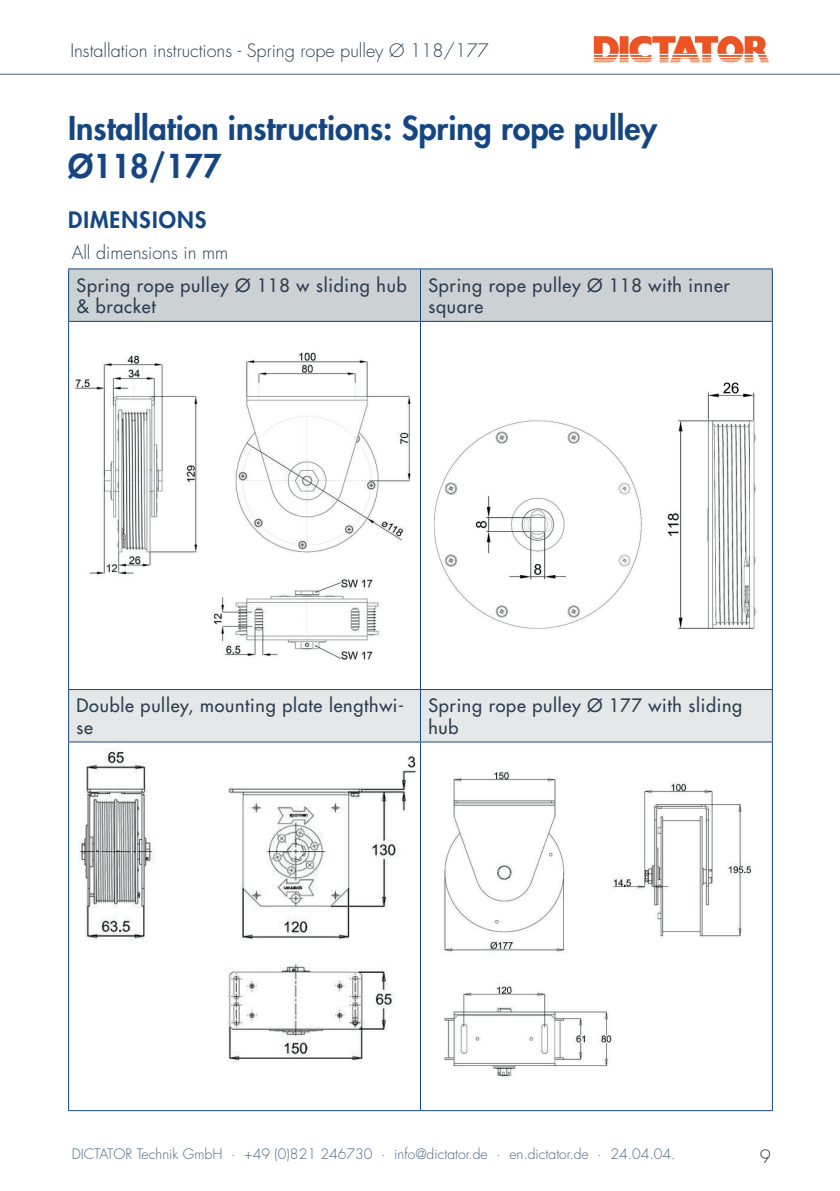
<style>
.page{position:relative;width:840px;height:1191px;background:#fff}
.page>*{position:absolute;margin:0;border:0;box-sizing:border-box;transform-origin:0 0}
.t1{font:800 32px/38.4px "Futura Std";color:#154682}
.t2{font:800 22px "Futura Std";letter-spacing:.05em;color:#154682}
.t3{font:500 18px/21.6px "Futura Std";letter-spacing:.04em;color:#2b3d4e}
.t4{font:300 18px "Futura Std";color:#2b3d4e}
.t5{font:300 14px "Futura Std";color:#4d647e}
</style>
<div class="page">
<img style="left:593px;top:37px;width:176px;height:25px">
<hr style="left:0;top:74px;width:839px;height:1px;background:#4d647e">
<img style="left:69px;top:333px;width:342px;height:352px">
<img style="left:434px;top:382px;width:322px;height:248px">
<img style="left:69px;top:743px;width:350px;height:353px">
<img style="left:443px;top:771px;width:309px;height:307px">
<div style="left:69px;top:269px;width:702px;height:52px;background:#ccd1d4"></div>
<div style="left:69px;top:690px;width:702px;height:51px;background:#e4e8e8"></div>
<hr style="left:68px;top:322px;width:1px;height:367px;background:#154682">
<hr style="left:420px;top:322px;width:1px;height:367px;background:#154682">
<hr style="left:771px;top:322px;width:1px;height:367px;background:#154682">
<hr style="left:68px;top:689px;width:352px;height:1px;background:#154682">
<hr style="left:68px;top:690px;width:1px;height:51px;background:#154682">
<hr style="left:420px;top:689px;width:352px;height:1px;background:#154682">
<hr style="left:420px;top:690px;width:1px;height:51px;background:#154682">
<hr style="left:771px;top:690px;width:1px;height:51px;background:#154682">
<hr style="left:68px;top:741px;width:352px;height:1px;background:#154682">
<hr style="left:68px;top:742px;width:1px;height:368px;background:#154682">
<hr style="left:420px;top:741px;width:352px;height:1px;background:#154682">
<hr style="left:420px;top:742px;width:1px;height:368px;background:#154682">
<hr style="left:771px;top:742px;width:1px;height:368px;background:#154682">
<hr style="left:68px;top:1110px;width:352px;height:1px;background:#154682">
<hr style="left:420px;top:1110px;width:352px;height:1px;background:#154682">
<hr style="left:420px;top:269px;width:1px;height:52px;background:#154682">
<hr style="left:771px;top:269px;width:1px;height:52px;background:#154682">
<hr style="left:68px;top:268px;width:352px;height:1px;background:#154682">
<hr style="left:68px;top:269px;width:1px;height:52px;background:#154682">
<hr style="left:420px;top:268px;width:352px;height:1px;background:#154682">
<hr style="left:68px;top:321px;width:352px;height:1px;background:#154682">
<hr style="left:420px;top:321px;width:352px;height:1px;background:#154682">
<p class="t4" style="left:70px;top:40px;width:419px">Installation instructions - Spring rope pulley Ø 118/177</p>
<h1 class="t1" style="left:68px;top:109px;width:590px">Installation instructions: Spring rope pulley<br>Ø118/177</h1>
<p class="t2" style="left:68px;top:206px;width:140px">DIMENSIONS</p>
<p class="t4" style="left:72px;top:241px;width:158px">All dimensions in mm</p>
<p class="t3" style="left:77px;top:274px;width:331px">Spring rope pulley Ø 118 w sliding hub &amp; bracket</p>
<p class="t3" style="left:428px;top:274px;width:303px">Spring rope pulley Ø 118 with inner square</p>
<p class="t3" style="left:77px;top:695px;width:329px">Double pulley, mounting plate lengthwi&shy;se</p>
<p class="t3" style="left:428px;top:695px;width:315px">Spring rope pulley Ø 177 with sliding hub</p>
<p class="t5" style="left:72px;top:1145px;width:605px">DICTATOR Technik GmbH · +49 (0)821 246730 · info@dictator.de · en.dictator.de · 24.04.04.</p>
<p class="t4" style="left:759px;top:1145px;width:13px">9</p>
</div>
